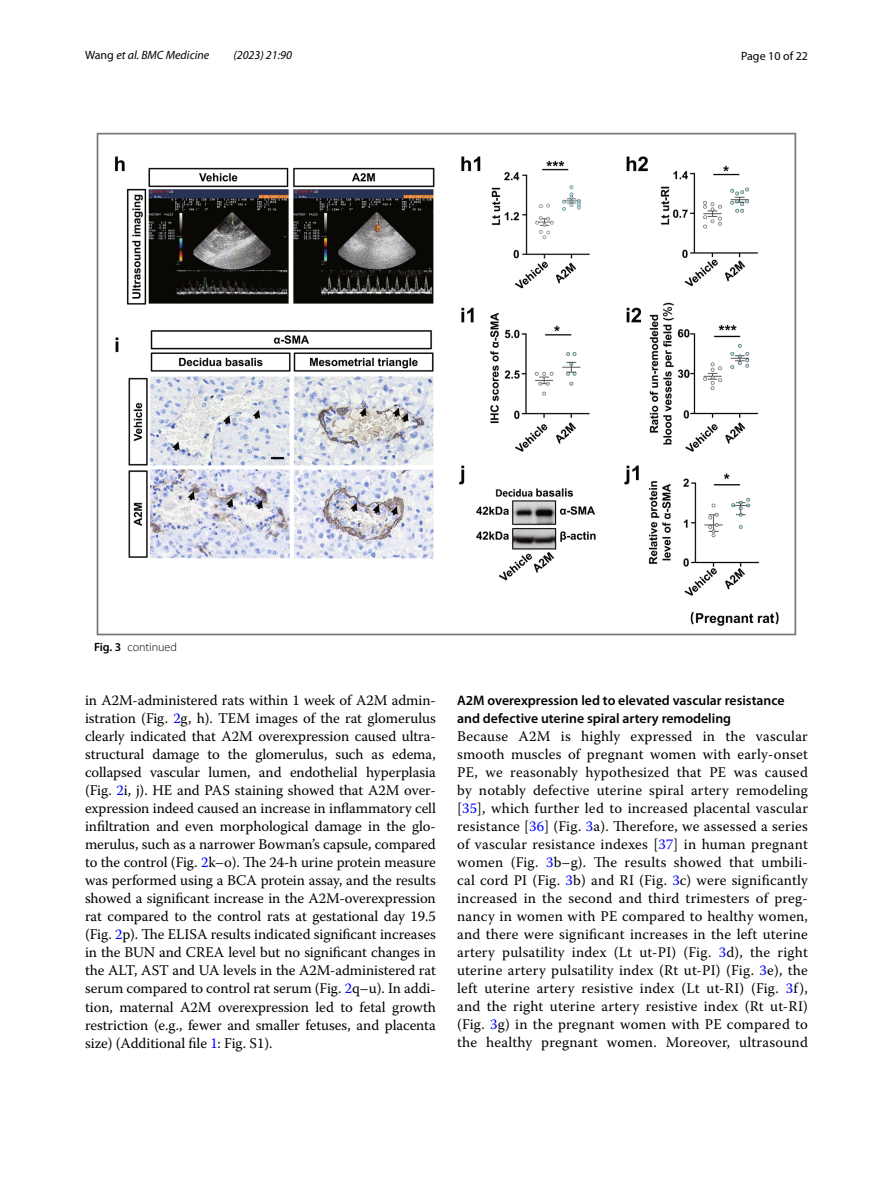
<style>
.page{position:relative;width:893px;height:1187px;background:#fff}
.page>*{position:absolute;margin:0;border:0;box-sizing:border-box;transform-origin:0 0}
.t1{font:14.7px/18px "Warnock Pro";letter-spacing:.005em;color:#000;text-align:justify}
.t2{font:600 13.8px/18px "Myriad Pro";color:#000}
.t3{font:italic 12px "Myriad Pro";color:#000}
.t4{font:300 12px "Myriad Pro";color:#000}
.t5{font:12px "Myriad Pro";color:#000}
.s1{font-style:normal}
.s2{font-weight:600}
.s3{color:#00f}
</style>
<div class="page">
<img style="left:96px;top:133px;width:701px;height:502px">
<p class="t3" style="left:85px;top:48px;width:126px"><span class="s1">Wang</span> et al. BMC Medicine</p>
<p class="t3" style="left:233px;top:48px;width:60px">(2023) 21:90</p>
<p class="t5" style="left:741px;top:48px;width:68px">Page 10 of 22</p>
<p class="t4" style="left:94px;top:640px;width:84px"><span class="s2">Fig. 3</span> continued</p>
<p class="t1" style="left:85px;top:691px;width:352px">in A2M-administered rats within 1 week of A2M admin&shy;istration (Fig. <span class="s3">2</span>g, h). TEM images of the rat glomerulus clearly indicated that A2M overexpression caused ultra&shy;structural damage to the glomerulus, such as edema, collapsed vascular lumen, and endothelial hyperplasia (Fig. <span class="s3">2</span>i, j). HE and PAS staining showed that A2M over&shy;expression indeed caused an increase in inflammatory cell infiltration and even morphological damage in the glo&shy;merulus, such as a narrower Bowman’s capsule, compared to the control (Fig. <span class="s3">2</span>k–o). The 24-h urine protein measure was performed using a BCA protein assay, and the results showed a significant increase in the A2M-overexpression rat compared to the control rats at gestational day 19.5 (Fig. <span class="s3">2</span>p). The ELISA results indicated significant increases in the BUN and CREA level but no significant changes in the ALT, AST and UA levels in the A2M-administered rat serum compared to control rat serum (Fig. <span class="s3">2</span>q–u). In addi&shy;tion, maternal A2M overexpression led to fetal growth restriction (e.g., fewer and smaller fetuses, and placenta size) (Additional file <span class="s3">1</span>: Fig. S1).</p>
<p class="t2" style="left:457px;top:691px;width:329px">A2M overexpression led to elevated vascular resistance and defective uterine spiral artery remodeling</p>
<p class="t1" style="left:457px;top:726px;width:352px">Because A2M is highly expressed in the vascular smooth muscles of pregnant women with early-onset PE, we reasonably hypothesized that PE was caused by notably defective uterine spiral artery remodeling [<span class="s3">35</span>], which further led to increased placental vascular resistance [<span class="s3">36</span>] (Fig. <span class="s3">3</span>a). Therefore, we assessed a series of vascular resistance indexes [<span class="s3">37</span>] in human pregnant women (Fig. <span class="s3">3</span>b–g). The results showed that umbili&shy;cal cord PI (Fig. <span class="s3">3</span>b) and RI (Fig. <span class="s3">3</span>c) were significantly increased in the second and third trimesters of preg&shy;nancy in women with PE compared to healthy women, and there were significant increases in the left uterine artery pulsatility index (Lt ut-PI) (Fig. <span class="s3">3</span>d), the right uterine artery pulsatility index (Rt ut-PI) (Fig. <span class="s3">3</span>e), the left uterine artery resistive index (Lt ut-RI) (Fig. <span class="s3">3</span>f), and the right uterine artery resistive index (Rt ut-RI) (Fig. <span class="s3">3</span>g) in the pregnant women with PE compared to the healthy pregnant women. Moreover, ultrasound</p>
</div>
